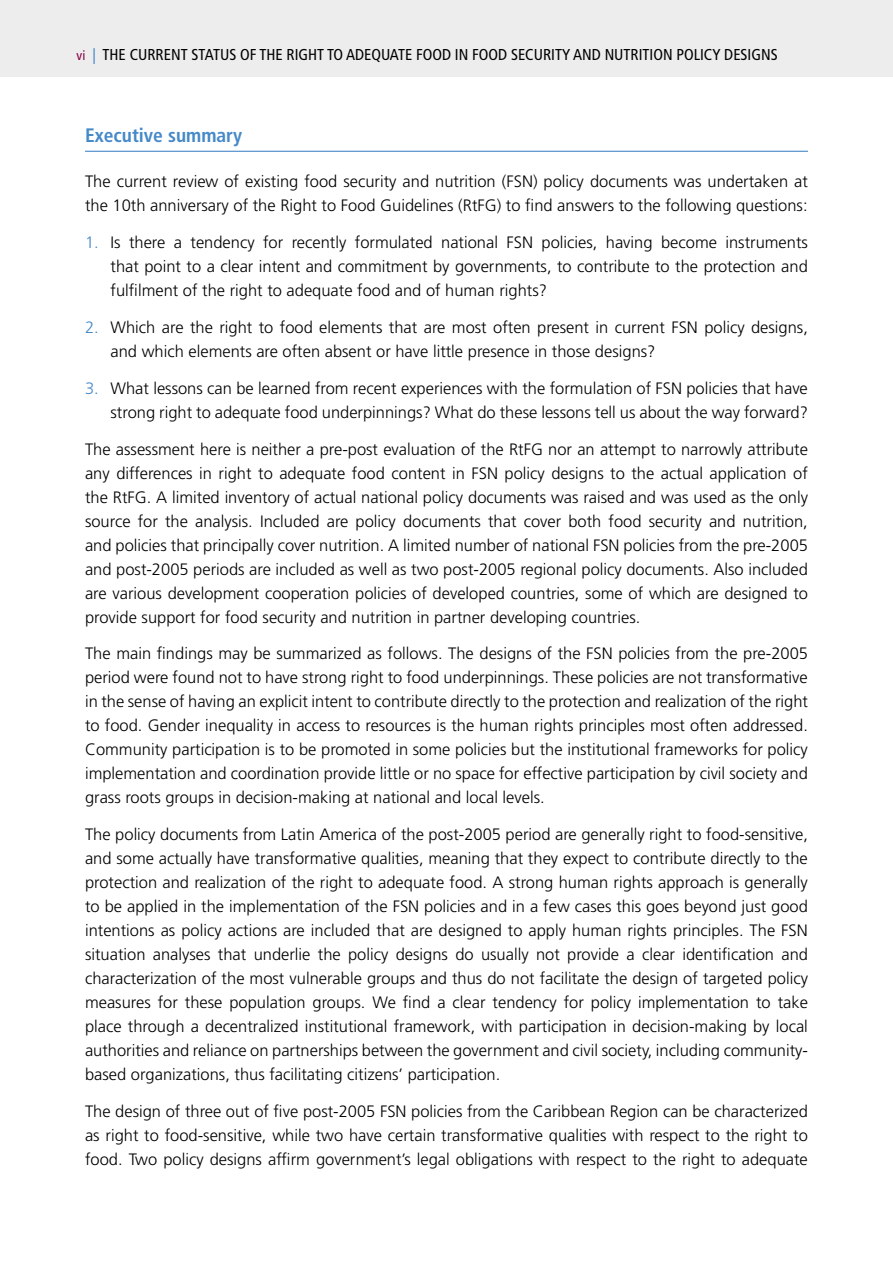
<style>
.page{position:relative;width:893px;height:1263px;background:#fff}
.page>*{position:absolute;margin:0;border:0;box-sizing:border-box;transform-origin:0 0}
.t1{font:700 condensed 19.5px "Frutiger LT Std";color:#4689c8}
.t2{font:300 16.5px/24px "Frutiger LT Std";color:#000;text-align:justify}
.t3{font:condensed 15.75px "Frutiger LT Std";color:#000}
.s1{font-size:13.5px;color:#840042}
.s2{color:#4689c8}
</style>
<div class="page">
<div style="left:0;top:0;width:893px;height:77px;background:#ededed"></div>
<hr style="left:85px;top:151px;width:723px;height:1px;background:#4689c8">
<p class="t3" style="left:77px;top:45px;width:703px"><span class="s1">vi</span> <span class="s2">|</span> THE CURRENT STATUS OF THE RIGHT TO ADEQUATE FOOD IN FOOD SECURITY AND NUTRITION POLICY DESIGNS</p>
<p class="t1" style="left:85px;top:124px;width:159px">Executive summary</p>
<p class="t2" style="left:85px;top:170px;width:724px">The current review of existing food security and nutrition (FSN) policy documents was undertaken at the 10th anniversary of the Right to Food Guidelines (RtFG) to find answers to the following questions:</p>
<p class="t2" style="left:111px;top:231px;width:699px;text-indent:-26px"><span class="s2">1.</span> Is there a tendency for recently formulated national FSN policies, having become instruments that point to a clear intent and commitment by governments, to contribute to the protection and fulfilment of the right to adequate food and of human rights?</p>
<p class="t2" style="left:111px;top:316px;width:699px;text-indent:-26px"><span class="s2">2.</span> Which are the right to food elements that are most often present in current FSN policy designs, and which elements are often absent or have little presence in those designs?</p>
<p class="t2" style="left:85px;top:376px;width:724px;text-align:right"><span class="s2">3.</span> What lessons can be learned from recent experiences with the formulation of FSN policies that have strong right to adequate food underpinnings? What do these lessons tell us about the way forward?</p>
<p class="t2" style="left:85px;top:437px;width:724px">The assessment here is neither a pre-post evaluation of the RtFG nor an attempt to narrowly attribute any differences in right to adequate food content in FSN policy designs to the actual application of the RtFG. A limited inventory of actual national policy documents was raised and was used as the only source for the analysis. Included are policy documents that cover both food security and nutrition, and policies that principally cover nutrition. A limited number of national FSN policies from the pre-2005 and post-2005 periods are included as well as two post-2005 regional policy documents. Also included are various development cooperation policies of developed countries, some of which are designed to provide support for food security and nutrition in partner developing countries.</p>
<p class="t2" style="left:85px;top:642px;width:724px">The main findings may be summarized as follows. The designs of the FSN policies from the pre-2005 period were found not to have strong right to food underpinnings. These policies are not transformative in the sense of having an explicit intent to contribute directly to the protection and realization of the right to food. Gender inequality in access to resources is the human rights principles most often addressed.<br>Community participation is to be promoted in some policies but the institutional frameworks for policy implementation and coordination provide little or no space for effective participation by civil society and grass roots groups in decision-making at national and local levels.</p>
<p class="t2" style="left:85px;top:823px;width:724px">The policy documents from Latin America of the post-2005 period are generally right to food-sensitive, and some actually have transformative qualities, meaning that they expect to contribute directly to the protection and realization of the right to adequate food. A strong human rights approach is generally to be applied in the implementation of the FSN policies and in a few cases this goes beyond just good intentions as policy actions are included that are designed to apply human rights principles. The FSN situation analyses that underlie the policy designs do usually not provide a clear identification and characterization of the most vulnerable groups and thus do not facilitate the design of targeted policy measures for these population groups. We find a clear tendency for policy implementation to take place through a decentralized institutional framework, with participation in decision-making by local authorities and reliance on partnerships between the government and civil society, including community&shy;based organizations, thus facilitating citizens’ participation.</p>
<p class="t2" style="left:85px;top:1100px;width:724px">The design of three out of five post-2005 FSN policies from the Caribbean Region can be characterized as right to food-sensitive, while two have certain transformative qualities with respect to the right to food. Two policy designs affirm government’s legal obligations with respect to the right to adequate</p>
</div>
